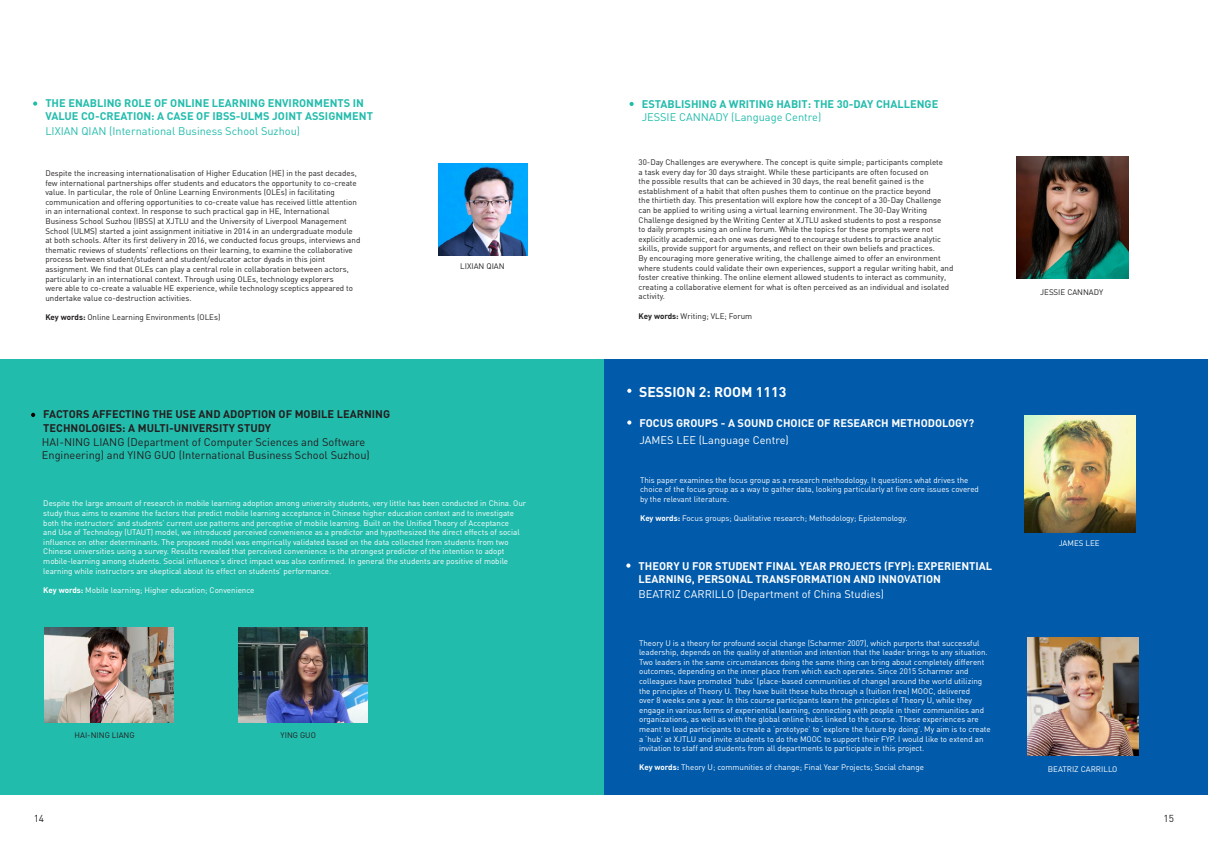
<style>
.page{position:relative;width:1208px;height:859px;background:#fff}
.page>*{position:absolute;margin:0;border:0;box-sizing:border-box;transform-origin:0 0}
.t1{font:700 14px "DIN";color:#fff}
.t2{font:700 11px/13.2px "DIN";color:#fff}
.t3{font:700 11px/13.2px "DIN";color:#22bcac}
.t4{font:11px/13.2px "DIN";color:#231f20}
.t5{font:700 11px/13.2px "DIN";color:#231f20}
.t6{font:11px "DIN";color:#22bcac}
.t7{font:11px "DIN";color:#fff}
.t8{font:10px "DIN";color:#231f20}
.t9{font:8px/9.6px "DIN";color:#fff}
.t10{font:8px/9.6px "DIN";color:#231f20}
.s1{font-weight:700}
</style>
<div class="page">
<svg style="left:33px;top:101px;width:4px;height:5px"></svg>
<div style="left:0;top:359px;width:604px;height:436px;background:#22bcac"></div>
<svg style="left:31px;top:413px;width:4px;height:4px"></svg>
<svg style="left:629px;top:102px;width:4px;height:4px"></svg>
<div style="left:604px;top:359px;width:604px;height:436px;background:#015aaa"></div>
<svg style="left:627px;top:420px;width:4px;height:5px"></svg>
<img style="left:439px;top:163px;width:88px;height:92px">
<img style="left:45px;top:627px;width:128px;height:96px">
<img style="left:238px;top:627px;width:129px;height:96px">
<svg style="left:627px;top:389px;width:4px;height:4px"></svg>
<img style="left:1016px;top:156px;width:112px;height:123px">
<svg style="left:626px;top:563px;width:4px;height:5px"></svg>
<img style="left:1024px;top:415px;width:111px;height:118px">
<img style="left:1027px;top:637px;width:111px;height:118px">
<h2 class="t3" style="left:45px;top:96px;width:329px">THE ENABLING ROLE OF ONLINE LEARNING ENVIRONMENTS IN<br>VALUE CO-CREATION: A CASE OF IBSS-ULMS JOINT ASSIGNMENT</h2>
<h2 class="t6" style="left:45px;top:124px;width:256px">LIXIAN QIAN (International Business School Suzhou)</h2>
<p class="t10" style="left:45px;top:168px;width:316px">Despite the increasing internationalisation of Higher Education (HE) in the past decades, few international partnerships offer students and educators the opportunity to co-create value. In particular, the role of Online Learning Environments (OLEs) in facilitating communication and offering opportunities to co-create value has received little attention in an international context. In response to such practical gap in HE, International Business School Suzhou (IBSS) at XJTLU and the University of Liverpool Management School (ULMS) started a joint assignment initiative in 2014 in an undergraduate module at both schools. After its first delivery in 2016, we conducted focus groups, interviews and thematic reviews of students’ reflections on their learning, to examine the collaborative process between student/student and student/educator actor dyads in this joint assignment. We find that OLEs can play a central role in collaboration between actors, particularly in an international context. Through using OLEs, technology explorers<br>were able to co-create a valuable HE experience, while technology sceptics appeared to undertake value co-destruction activities.</p>
<p class="t10" style="left:45px;top:312px;width:177px"><span class="s1">Key words:</span> Online Learning Environments (OLEs)</p>
<p class="t10" style="left:460px;top:261px;width:46px">LIXIAN QIAN</p>
<h2 class="t5" style="left:43px;top:407px;width:348px">FACTORS AFFECTING THE USE AND ADOPTION OF MOBILE LEARNING<br>TECHNOLOGIES: A MULTI-UNIVERSITY STUDY</h2>
<h2 class="t4" style="left:42px;top:435px;width:329px">HAI-NING LIANG (Department of Computer Sciences and Software<br>Engineering) and YING GUO (International Business School Suzhou)</h2>
<p class="t9" style="left:43px;top:499px;width:484px">Despite the large amount of research in mobile learning adoption among university students, very little has been conducted in China. Our study thus aims to examine the factors that predict mobile learning acceptance in Chinese higher education context and to investigate both the instructors’ and students’ current use patterns and perceptive of mobile learning. Built on the Unified Theory of Acceptance<br>and Use of Technology (UTAUT) model, we introduced perceived convenience as a predictor and hypothesized the direct effects of social influence on other determinants. The proposed model was empirically validated based on the data collected from students from two Chinese universities using a survey. Results revealed that perceived convenience is the strongest predictor of the intention to adopt mobile-learning among students. Social influence’s direct impact was also confirmed. In general the students are positive of mobile learning while instructors are skeptical about its effect on students’ performance.</p>
<p class="t9" style="left:43px;top:585px;width:213px"><span class="s1">Key words:</span> Mobile learning; Higher education; Convenience</p>
<p class="t10" style="left:75px;top:730px;width:62px">HAI-NING LIANG</p>
<p class="t10" style="left:281px;top:730px;width:37px">YING GUO</p>
<h2 class="t3" style="left:642px;top:96px;width:298px">ESTABLISHING A WRITING HABIT: THE 30-DAY CHALLENGE</h2>
<h2 class="t6" style="left:642px;top:110px;width:181px">JESSIE CANNADY (Language Centre)</h2>
<p class="t10" style="left:638px;top:157px;width:316px">30-Day Challenges are everywhere. The concept is quite simple; participants complete<br>a task every day for 30 days straight. While these participants are often focused on<br>the possible results that can be achieved in 30 days, the real benefit gained is the establishment of a habit that often pushes them to continue on the practice beyond<br>the thirtieth day. This presentation will explore how the concept of a 30-Day Challenge can be applied to writing using a virtual learning environment. The 30-Day Writing Challenge designed by the Writing Center at XJTLU asked students to post a response<br>to daily prompts using an online forum. While the topics for these prompts were not explicitly academic, each one was designed to encourage students to practice analytic skills, provide support for arguments, and reflect on their own beliefs and practices.<br>By encouraging more generative writing, the challenge aimed to offer an environment where students could validate their own experiences, support a regular writing habit, and foster creative thinking. The online element allowed students to interact as community, creating a collaborative element for what is often perceived as an individual and isolated activity.</p>
<p class="t10" style="left:638px;top:311px;width:115px"><span class="s1">Key words:</span> Writing; VLE; Forum</p>
<h1 class="t1" style="left:639px;top:383px;width:149px">SESSION 2: ROOM 1113</h1>
<h2 class="t2" style="left:639px;top:416px;width:336px">FOCUS GROUPS - A SOUND CHOICE OF RESEARCH METHODOLOGY?</h2>
<h2 class="t7" style="left:639px;top:433px;width:151px">JAMES LEE (Language Centre)</h2>
<p class="t9" style="left:640px;top:475px;width:340px">This paper examines the focus group as a research methodology. It questions what drives the choice of the focus group as a way to gather data, looking particularly at five core issues covered by the relevant literature.</p>
<p class="t9" style="left:640px;top:513px;width:269px"><span class="s1">Key words:</span> Focus groups; Qualitative research; Methodology; Epistemology.</p>
<h2 class="t2" style="left:638px;top:558px;width:355px">THEORY U FOR STUDENT FINAL YEAR PROJECTS (FYP): EXPERIENTIAL<br>LEARNING, PERSONAL TRANSFORMATION AND INNOVATION</h2>
<h2 class="t7" style="left:638px;top:587px;width:247px">BEATRIZ CARRILLO (Department of China Studies)</h2>
<p class="t9" style="left:639px;top:638px;width:353px">Theory U is a theory for profound social change (Scharmer 2007), which purports that successful leadership, depends on the quality of attention and intention that the leader brings to any situation.<br>Two leaders in the same circumstances doing the same thing can bring about completely different outcomes, depending on the inner place from which each operates. Since 2015 Scharmer and colleagues have promoted ‘hubs’ (place-based communities of change) around the world utilizing the principles of Theory U. They have built these hubs through a (tuition free) MOOC, delivered<br>over 8 weeks one a year. In this course participants learn the principles of Theory U, while they engage in various forms of experiential learning, connecting with people in their communities and organizations, as well as with the global online hubs linked to the course. These experiences are meant to lead participants to create a ‘prototype’ to ‘explore the future by doing’. My aim is to create a ‘hub’ at XJTLU and invite students to do the MOOC to support their FYP. I would like to extend an invitation to staff and students from all departments to participate in this project.</p>
<p class="t9" style="left:639px;top:762px;width:286px"><span class="s1">Key words:</span> Theory U; communities of change; Final Year Projects; Social change</p>
<p class="t10" style="left:1040px;top:287px;width:65px">JESSIE CANNADY</p>
<p class="t9" style="left:1058px;top:539px;width:43px">JAMES LEE</p>
<p class="t9" style="left:1047px;top:764px;width:71px">BEATRIZ CARRILLO</p>
<p class="t8" style="left:34px;top:812px;width:12px">14</p>
<p class="t8" style="left:1163px;top:812px;width:12px">15</p>
</div>
